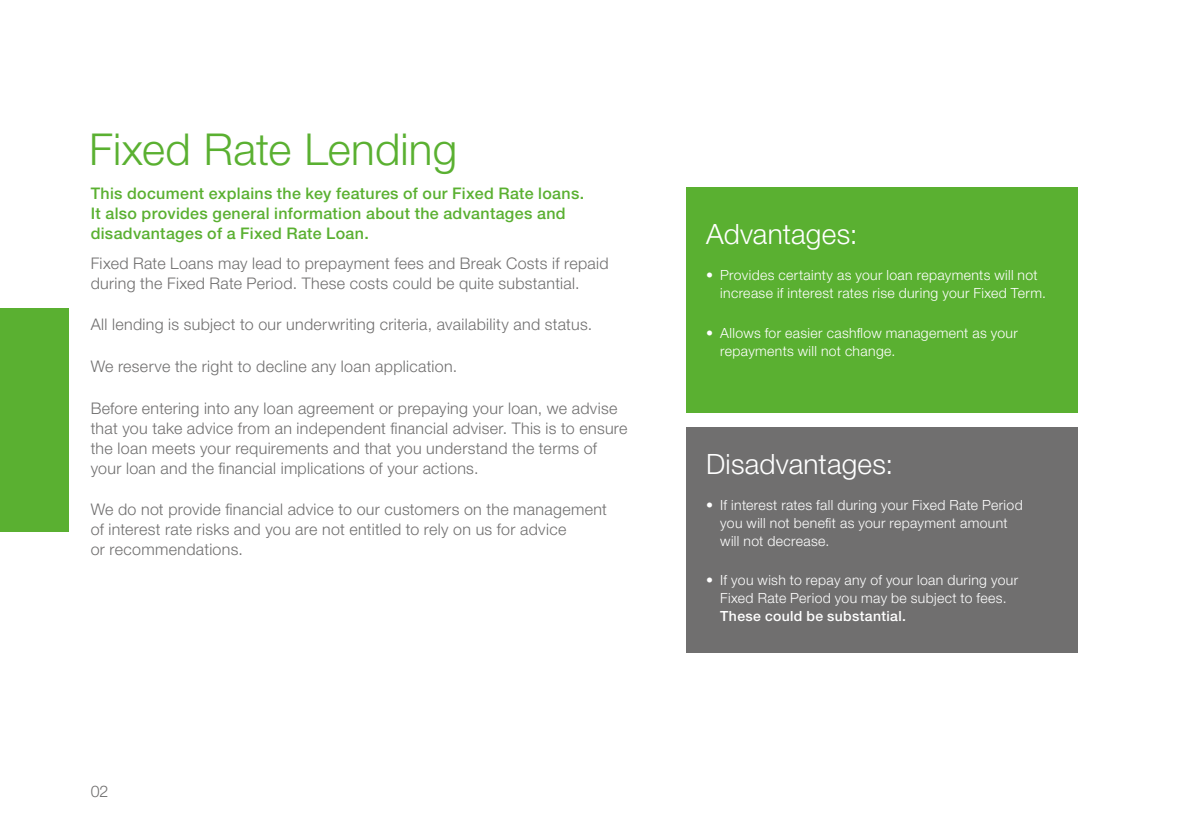
<style>
.page{position:relative;width:1191px;height:840px;background:#fff}
.page>*{position:absolute;margin:0;border:0;box-sizing:border-box;transform-origin:0 0}
.t1{font:300 44px "Helvetica Neue LT Std";letter-spacing:.005em;color:#5ab031}
.t2{font:300 28px "Helvetica Neue LT Std";letter-spacing:.01em;color:#fff}
.t3{font:300 16px/20px "Helvetica Neue LT Std";letter-spacing:.02em;color:#706f6f}
.t4{font:500 16px/20px "Helvetica Neue LT Std";letter-spacing:.02em;color:#5ab031}
.t5{font:300 14px/18px "Helvetica Neue LT Std";letter-spacing:.025em;color:#fff}
.t6{font:500 14px "Helvetica Neue LT Std";letter-spacing:.025em;color:#fff}
</style>
<div class="page">
<div style="left:686px;top:187px;width:391px;height:225px;background:#5ab031"></div>
<div style="left:686px;top:427px;width:391px;height:225px;background:#706f6f"></div>
<div style="left:0;top:308px;width:68px;height:223px;background:#5ab031"></div>
<h1 class="t1" style="left:89px;top:122px;width:369px">Fixed Rate Lending</h1>
<p class="t4" style="left:91px;top:183px;width:495px">This document explains the key features of our Fixed Rate loans.<br>It also provides general information about the advantages and disadvantages of a Fixed Rate Loan.</p>
<p class="t3" style="left:91px;top:253px;width:519px">Fixed Rate Loans may lead to prepayment fees and Break Costs if repaid during the Fixed Rate Period. These costs could be quite substantial.</p>
<p class="t3" style="left:91px;top:314px;width:503px">All lending is subject to our underwriting criteria, availability and status.</p>
<p class="t3" style="left:91px;top:356px;width:368px">We reserve the right to decline any loan application.</p>
<p class="t3" style="left:91px;top:397px;width:538px">Before entering into any loan agreement or prepaying your loan, we advise that you take advice from an independent financial adviser. This is to ensure the loan meets your requirements and that you understand the terms of your loan and the financial implications of your actions.</p>
<p class="t3" style="left:91px;top:499px;width:518px">We do not provide financial advice to our customers on the management of interest rate risks and you are not entitled to rely on us for advice<br>or recommendations.</p>
<p class="t3" style="left:91px;top:781px;width:19px">02</p>
<h2 class="t2" style="left:706px;top:217px;width:153px">Advantages:</h2>
<p class="t5" style="left:720px;top:265px;width:327px;text-indent:-14px">• Provides certainty as your loan repayments will not increase if interest rates rise during your Fixed Term.</p>
<p class="t5" style="left:720px;top:323px;width:299px;text-indent:-14px">• Allows for easier cashflow management as your repayments will not change.</p>
<h2 class="t2" style="left:706px;top:446px;width:189px">Disadvantages:</h2>
<p class="t5" style="left:720px;top:495px;width:304px;text-indent:-14px">• If interest rates fall during your Fixed Rate Period you will not benefit as your repayment amount will not decrease.</p>
<p class="t5" style="left:706px;top:570px;width:313px;text-align:center">• If you wish to repay any of your loan during your<br>Fixed Rate Period you may be subject to fees.</p>
<p class="t6" style="left:720px;top:607px;width:187px">These could be substantial.</p>
</div>
